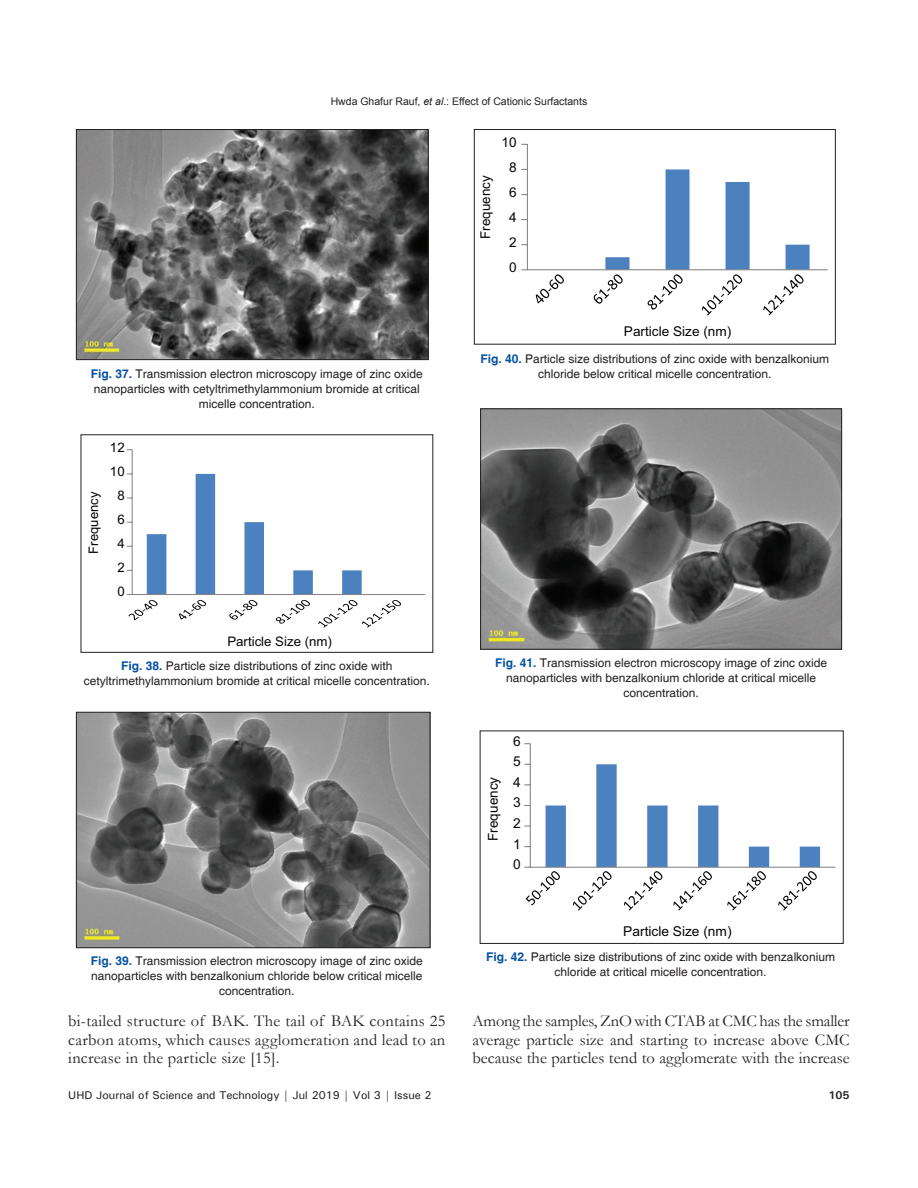
<style>
.page{position:relative;width:918px;height:1188px;background:#fff}
.page>*{position:absolute;margin:0;border:0;box-sizing:border-box;transform-origin:0 0}
.TX{font:16.5px/18.8px "Garamond";letter-spacing:.015em;color:#231f20;text-align:justify}
.t1{font:13.65px "Arial";color:#050504}
.t2{font:13.5px "Arial";color:#050504}
.t3{font:13.2px "Arial";color:#050504}
.FGC{font:12px/15px "Helvetica";color:#231f20;text-align:center}
.t4{font:500 11.25px "Univers";color:#231f20}
.t5{font:700 11.25px "Univers";color:#231f20}
.t6{font:10.5px "Arial";color:#231f20}
.s1{font-style:italic}
.s2{font-weight:700;color:#0551a4}
</style>
<div class="page">
<img style="left:78px;top:131px;width:348px;height:227px">
<div style="left:76px;top:129px;width:352px;height:231px;border:1px solid #231f20"></div>
<hr style="left:132px;top:450px;width:1px;height:145px;background:#878686">
<hr style="left:132px;top:594px;width:293px;height:1px;background:#878686">
<svg style="left:127px;top:473px;width:274px;height:155px"></svg>
<div style="left:81px;top:435px;width:352px;height:218px;border:1px solid #231f20"></div>
<img style="left:78px;top:714px;width:350px;height:232px">
<div style="left:76px;top:712px;width:354px;height:236px;border:1px solid #231f20"></div>
<hr style="left:527px;top:144px;width:1px;height:126px;background:#878686">
<hr style="left:527px;top:269px;width:301px;height:1px;background:#878686">
<svg style="left:536px;top:274px;width:28px;height:29px"></svg>
<svg style="left:594px;top:169px;width:216px;height:146px"></svg>
<div style="left:474px;top:129px;width:362px;height:215px;border:1px solid #231f20"></div>
<img style="left:482px;top:411px;width:358px;height:236px">
<div style="left:480px;top:409px;width:362px;height:240px;border:1px solid #231f20"></div>
<hr style="left:530px;top:744px;width:1px;height:123px;background:#878686">
<hr style="left:530px;top:867px;width:305px;height:1px;background:#878686">
<svg style="left:524px;top:764px;width:296px;height:147px"></svg>
<div style="left:480px;top:731px;width:363px;height:213px;border:1px solid #231f20"></div>
<p class="t6" style="left:331px;top:94px;width:258px">Hwda Ghafur Rauf, <span class="s1">et al</span>.: Effect of Cationic Surfactants</p>
<p class="t2" style="left:502px;top:133px;width:17px">10</p>
<p class="FGC" style="left:91px;top:366px;width:334px"><span class="s2">Fig. 37.</span> Transmission electron microscopy image of zinc oxide nanoparticles with cetyltrimethylammonium bromide at critical micelle concentration.</p>
<p class="t3" style="left:110px;top:438px;width:16px">12</p>
<p class="t3" style="left:84px;top:554px;width:63px;rotate:-90deg">Frequency</p>
<p class="t3" style="left:110px;top:462px;width:16px">10</p>
<p class="t3" style="left:117px;top:486px;width:9px">8</p>
<p class="t3" style="left:117px;top:510px;width:9px">6</p>
<p class="t3" style="left:117px;top:534px;width:9px">4</p>
<p class="t3" style="left:117px;top:558px;width:9px">2</p>
<p class="t3" style="left:117px;top:583px;width:9px">0</p>
<p class="t3" style="left:227px;top:632px;width:106px">Particle Size (nm)</p>
<p class="FGC" style="left:84px;top:659px;width:348px"><span class="s2">Fig. 38.</span> Particle size distributions of zinc oxide with cetyltrimethylammonium bromide at critical micelle concentration.</p>
<p class="FGC" style="left:91px;top:953px;width:334px"><span class="s2">Fig. 39.</span> Transmission electron microscopy image of zinc oxide nanoparticles with benzalkonium chloride below critical micelle concentration.</p>
<p class="t2" style="left:476px;top:239px;width:65px;rotate:-90deg">Frequency</p>
<p class="t2" style="left:509px;top:158px;width:9px">8</p>
<p class="t2" style="left:509px;top:183px;width:9px">6</p>
<p class="t2" style="left:509px;top:208px;width:9px">4</p>
<p class="t2" style="left:509px;top:233px;width:9px">2</p>
<p class="t2" style="left:509px;top:258px;width:9px">0</p>
<p class="t2" style="left:624px;top:322px;width:109px">Particle Size (nm)</p>
<p class="FGC" style="left:480px;top:352px;width:350px"><span class="s2">Fig. 40.</span> Particle size distributions of zinc oxide with benzalkonium chloride below critical micelle concentration.</p>
<p class="FGC" style="left:495px;top:656px;width:334px"><span class="s2">Fig. 41.</span> Transmission electron microscopy image of zinc oxide nanoparticles with benzalkonium chloride at critical micelle concentration.</p>
<p class="t1" style="left:513px;top:731px;width:9px">6</p>
<p class="t1" style="left:484px;top:841px;width:65px;rotate:-90deg">Frequency</p>
<p class="t1" style="left:513px;top:752px;width:9px">5</p>
<p class="t1" style="left:513px;top:773px;width:9px">4</p>
<p class="t1" style="left:513px;top:793px;width:9px">3</p>
<p class="t1" style="left:513px;top:814px;width:9px">2</p>
<p class="t1" style="left:513px;top:834px;width:9px">1</p>
<p class="t1" style="left:513px;top:855px;width:9px">0</p>
<p class="t1" style="left:623px;top:921px;width:110px">Particle Size (nm)</p>
<p class="FGC" style="left:486px;top:950px;width:350px"><span class="s2">Fig. 42.</span> Particle size distributions of zinc oxide with benzalkonium chloride at critical micelle concentration.</p>
<p class="TX" style="left:68px;top:1011px;width:379px">bi-tailed structure of BAK. The tail of BAK contains 25 carbon atoms, which causes agglomeration and lead to an increase in the particle size [15].</p>
<p class="TX" style="left:473px;top:1011px;width:379px">Among the samples, ZnO with CTAB at CMC has the smaller average particle size and starting to increase above CMC because the particles tend to agglomerate with the increase</p>
<p class="t4" style="left:68px;top:1088px;width:365px">UHD Journal of Science and Technology | Jul 2019 | Vol 3 | Issue 2</p>
<p class="t5" style="left:828px;top:1088px;width:23px">105</p>
</div>
